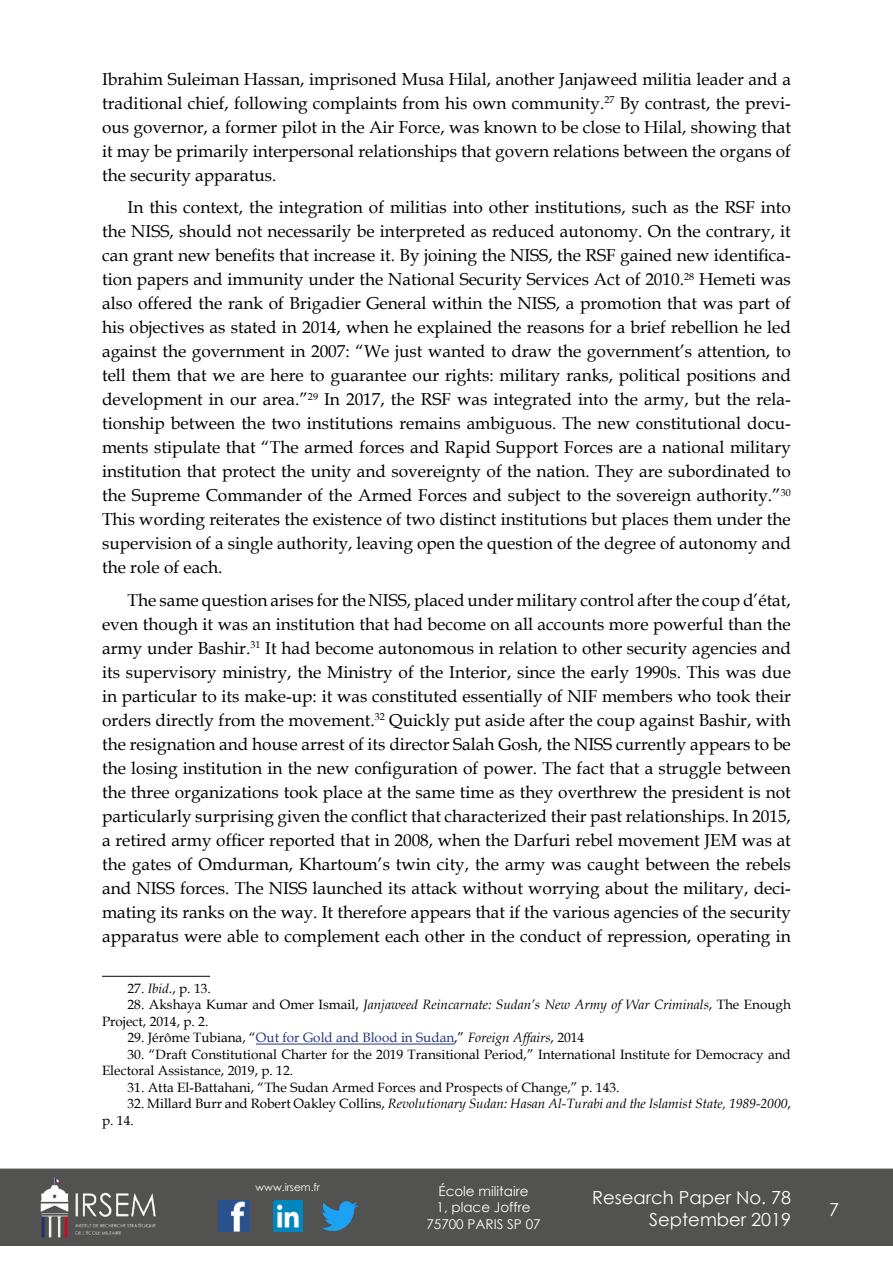
<style>
.page{position:relative;width:893px;height:1263px;background:#fff}
.page>*{position:absolute;margin:0;border:0;box-sizing:border-box;transform-origin:0 0}
.t1{font:18px/21.6px "Century Gothic";color:#fff;text-align:right}
.t2{font:17.25px/24px "Book Antiqua";color:#000;text-align:justify}
.t3{font:13.5px/16.5px "Book Antiqua";color:#000}
.t4{font:italic 13.5px/16.5px "Book Antiqua";color:#000}
.t5{font:13.5px/16.2px "Century Gothic";color:#fff;text-align:center}
.t6{font:10.5px "Century Gothic";color:#fff}
.s1{font-style:italic}
.s2{color:#283583}
.s3{font-style:normal}
</style>
<div class="page">
<div style="left:0;top:1168px;width:893px;height:78px;background:#525251;border:2px solid #525251"></div>
<img style="left:39px;top:1169px;width:117px;height:76px">
<img style="left:322px;top:1201px;width:36px;height:30px">
<img style="left:218px;top:1200px;width:31px;height:32px">
<img style="left:274px;top:1200px;width:28px;height:32px">
<hr style="left:102px;top:976px;width:108px;height:1px;background:#000">
<hr style="left:256px;top:1044px;width:198px;height:1px;background:#283583">
<p class="t2" style="left:102px;top:67px;width:690px">Ibrahim Suleiman Hassan, imprisoned Musa Hilal, another Janjaweed militia leader and a traditional chief, following complaints from his own community.<sup>27</sup> By contrast, the previ&shy;ous governor, a former pilot in the Air Force, was known to be close to Hilal, showing that it may be primarily interpersonal relationships that govern relations between the organs of the security apparatus.</p>
<p class="t2" style="left:102px;top:195px;width:690px;text-indent:26px">In this context, the integration of militias into other institutions, such as the RSF into the NISS, should not necessarily be interpreted as reduced autonomy. On the contrary, it can grant new benefits that increase it. By joining the NISS, the RSF gained new identifica&shy;tion papers and immunity under the National Security Services Act of 2010.<sup>28</sup> Hemeti was also offered the rank of Brigadier General within the NISS, a promotion that was part of his objectives as stated in 2014, when he explained the reasons for a brief rebellion he led against the government in 2007: “We just wanted to draw the government’s attention, to tell them that we are here to guarantee our rights: military ranks, political positions and development in our area.”<sup>29</sup> In 2017, the RSF was integrated into the army, but the rela&shy;tionship between the two institutions remains ambiguous. The new constitutional docu&shy;ments stipulate that “The armed forces and Rapid Support Forces are a national military institution that protect the unity and sovereignty of the nation. They are subordinated to the Supreme Commander of the Armed Forces and subject to the sovereign authority.”<sup>30<br></sup>This wording reiterates the existence of two distinct institutions but places them under the supervision of a single authority, leaving open the question of the degree of autonomy and the role of each.</p>
<p class="t2" style="left:102px;top:588px;width:690px;text-indent:26px">The same question arises for the NISS, placed under military control after the coup d’état, even though it was an institution that had become on all accounts more powerful than the army under Bashir.<sup>31</sup> It had become autonomous in relation to other security agencies and its supervisory ministry, the Ministry of the Interior, since the early 1990s. This was due in particular to its make-up: it was constituted essentially of NIF members who took their orders directly from the movement.<sup>32</sup> Quickly put aside after the coup against Bashir, with the resignation and house arrest of its director Salah Gosh, the NISS currently appears to be the losing institution in the new configuration of power. The fact that a struggle between the three organizations took place at the same time as they overthrew the president is not particularly surprising given the conflict that characterized their past relationships. In 2015, a retired army officer reported that in 2008, when the Darfuri rebel movement JEM was at the gates of Omdurman, Khartoum’s twin city, the army was caught between the rebels and NISS forces. The NISS launched its attack without worrying about the military, deci&shy;mating its ranks on the way. It therefore appears that if the various agencies of the security apparatus were able to complement each other in the conduct of repression, operating in</p>
<p class="t3" style="left:128px;top:980px;width:85px">27. <span class="s1">Ibid.</span>, p. 13.</p>
<p class="t3" style="left:102px;top:996px;width:690px;text-indent:26px">28. Akshaya Kumar and Omer Ismail, <span class="s1">Janjaweed Reincarnate: Sudan’s New Army of War Criminals</span>, The Enough<br>Project, 2014, p. 2.</p>
<p class="t3" style="left:128px;top:1029px;width:458px">29. Jérôme Tubiana, “<span class="s2">Out for Gold and Blood in Sudan</span>,” <span class="s1">Foreign Affairs</span>, 2014</p>
<p class="t3" style="left:102px;top:1045px;width:690px;text-indent:26px">30. “Draft Constitutional Charter for the 2019 Transitional Period,” International Institute for Democracy and<br>Electoral Assistance, 2019, p. 12.</p>
<p class="t3" style="left:128px;top:1078px;width:493px">31. Atta El-Battahani, “The Sudan Armed Forces and Prospects of Change,” p. 143.</p>
<p class="t4" style="left:102px;top:1095px;width:690px;text-indent:26px"><span class="s3">32. Millard Burr and Robert Oakley Collins,</span> Revolutionary Sudan: Hasan Al-Turabi and the Islamist State, 1989-2000<span class="s3">, p. 14.</span></p>
<p class="t6" style="left:256px;top:1179px;width:66px">www.irsem.fr</p>
<p class="t5" style="left:426px;top:1183px;width:116px">École militaire<br>1, place Joffre<br>75700 PARIS SP 07</p>
<p class="t1" style="left:592px;top:1186px;width:200px">Research Paper No. 78<br>September 2019</p>
<p class="t1" style="left:829px;top:1198px;width:11px">7</p>
</div>
